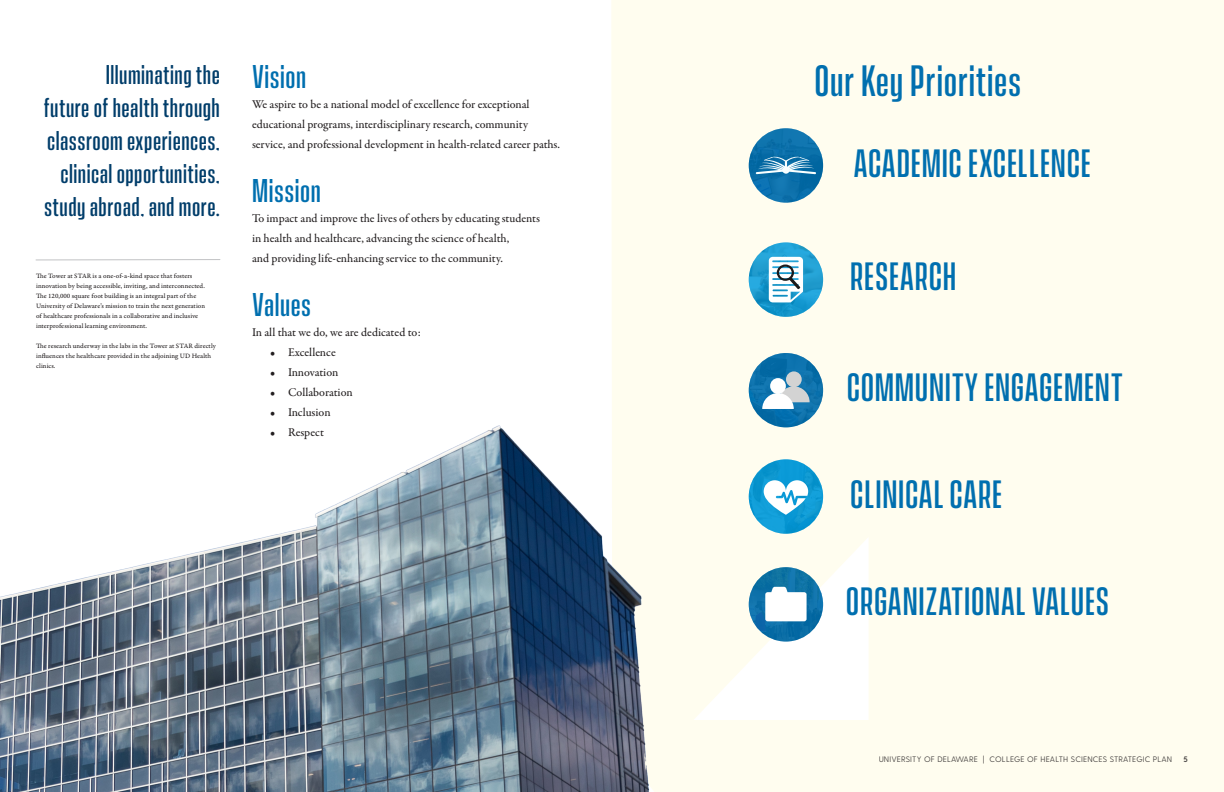
<style>
.page{position:relative;width:1224px;height:792px;background:#fff}
.page>*{position:absolute;margin:0;border:0;box-sizing:border-box;transform-origin:0 0}
.t1{font:500 40px "Vanguard CF";letter-spacing:.02em;color:#006faf}
.t2{font:500 36px "Vanguard CF";letter-spacing:.02em;color:#006faf}
.t3{font:500 30px "Vanguard CF";letter-spacing:.02em;color:#006faf}
.t4{font:500 24.7px/33.1px "Vanguard CF";letter-spacing:.02em;color:#003d6a;text-align:right}
.t5{font:500 12px/20px "Garamond Premr Pro";color:#231f20}
.t6{font:8px "Greycliff CF";letter-spacing:.02em;color:#231f20}
.t7{font:700 8px "Greycliff CF";color:#231f20}
.t8{font:7px/10px "Garamond Premr Pro Capt";letter-spacing:.005em;color:#231f20}
</style>
<div class="page">
<div style="left:611px;top:0;width:613px;height:792px;background:#fffdef"></div>
<svg style="left:35px;top:259px;width:186px;height:2px"></svg>
<img style="left:0;top:341px;width:877px;height:451px">
<img style="left:749px;top:459px;width:74px;height:75px">
<svg style="left:764px;top:480px;width:44px;height:35px"></svg>
<svg style="left:693px;top:537px;width:176px;height:183px"></svg>
<img style="left:749px;top:353px;width:74px;height:74px">
<div style="left:786px;top:371px;width:16px;height:16px;background:#d3d3d3;border-radius:50%"></div>
<div style="left:770px;top:378px;width:16px;height:16px;background:#fff;border-radius:50%"></div>
<svg style="left:762px;top:386px;width:48px;height:23px"></svg>
<img style="left:749px;top:242px;width:74px;height:75px">
<svg style="left:769px;top:257px;width:34px;height:45px"></svg>
<img style="left:749px;top:128px;width:74px;height:75px">
<svg style="left:756px;top:156px;width:60px;height:18px"></svg>
<p class="t4" style="left:106px;top:59px;width:116px">Illuminating the</p>
<p class="t4" style="left:44px;top:92px;width:178px">future of health through classroom experiences, clinical opportunities, study abroad, and more.</p>
<p class="t8" style="left:36px;top:271px;width:170px">The Tower at STAR is a one-of-a-kind space that fosters innovation by being accessible, inviting, and interconnected.</p>
<p class="t8" style="left:36px;top:291px;width:171px">The 120,000 square foot building is an integral part of the University of Delaware’s mission to train the next generation of healthcare professionals in a collaborative and inclusive interprofessional learning environment.</p>
<p class="t8" style="left:36px;top:341px;width:181px">The research underway in the labs in the Tower at STAR directly influences the healthcare provided in the adjoining UD Health clinics.</p>
<p class="t3" style="left:252px;top:59px;width:56px">Vision</p>
<p class="t5" style="left:252px;top:95px;width:310px">We aspire to be a national model of excellence for exceptional educational programs, interdisciplinary research, community service, and professional development in health-related career paths.</p>
<p class="t3" style="left:252px;top:173px;width:70px">Mission</p>
<p class="t5" style="left:252px;top:209px;width:290px">To impact and improve the lives of others by educating students in health and healthcare, advancing the science of health,<br>and providing life-enhancing service to the community.</p>
<p class="t3" style="left:252px;top:287px;width:60px">Values</p>
<p class="t5" style="left:252px;top:323px;width:170px">In all that we do, we are dedicated to:</p>
<p class="t5" style="left:270px;top:343px;width:67px">• Excellence</p>
<p class="t5" style="left:270px;top:363px;width:70px">• Innovation</p>
<p class="t5" style="left:270px;top:383px;width:84px">• Collaboration</p>
<p class="t5" style="left:270px;top:403px;width:62px">• Inclusion</p>
<p class="t5" style="left:270px;top:423px;width:55px">• Respect</p>
<p class="t1" style="left:815px;top:57px;width:208px">Our Key Priorities</p>
<p class="t2" style="left:854px;top:142px;width:239px">ACADEMIC EXCELLENCE</p>
<p class="t2" style="left:850px;top:255px;width:108px">RESEARCH</p>
<p class="t2" style="left:847px;top:366px;width:278px">COMMUNITY ENGAGEMENT</p>
<p class="t2" style="left:850px;top:473px;width:153px">CLINICAL CARE</p>
<p class="t2" style="left:846px;top:580px;width:265px">ORGANIZATIONAL VALUES</p>
<p class="t6" style="left:879px;top:755px;width:295px">UNIVERSITY OF DELAWARE | COLLEGE OF HEALTH SCIENCES STRATEGIC PLAN</p>
<p class="t7" style="left:1184px;top:755px;width:6px">5</p>
</div>
